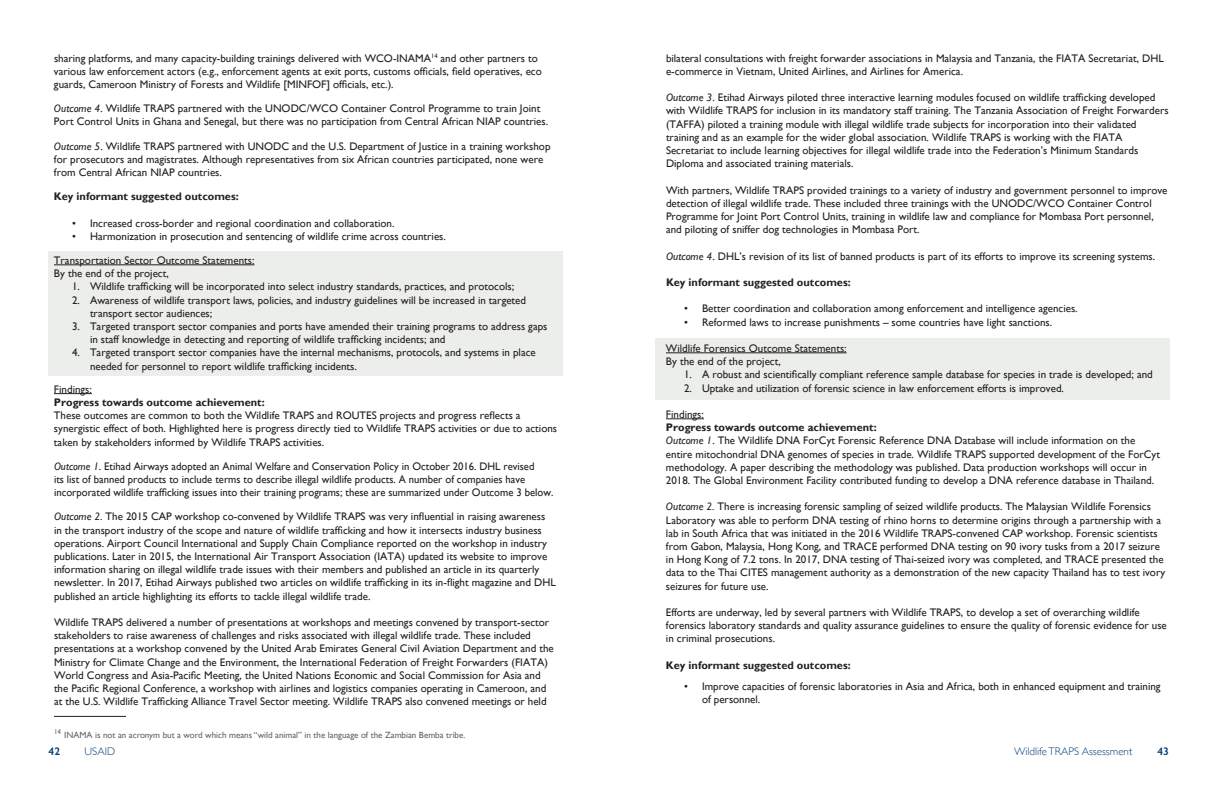
<style>
.page{position:relative;width:1224px;height:792px;background:#fff}
.page>*{position:absolute;margin:0;border:0;box-sizing:border-box;transform-origin:0 0}
.t1{font:11px/13.2px "Gill Sans";color:#231f20}
.t2{font:700 11px "Gill Sans";color:#231f20}
.t3{font:300 11px "Gill Sans";color:#09417a}
.t4{font:600 11px "Gill Sans";color:#09417a}
.t5{font:9px "Gill Sans";color:#676362}
.s1{font-style:italic}
.s2{font-style:inherit}
</style>
<div class="page">
<div style="left:656px;top:338px;width:514px;height:62px;background:#ebeeea"></div>
<div style="left:49px;top:251px;width:514px;height:125px;background:#ebeeea"></div>
<hr style="left:666px;top:353px;width:181px;height:1px;background:#231f20">
<hr style="left:666px;top:419px;width:38px;height:1px;background:#231f20">
<hr style="left:54px;top:265px;width:200px;height:1px;background:#231f20">
<hr style="left:54px;top:393px;width:38px;height:1px;background:#231f20">
<hr style="left:54px;top:716px;width:72px;height:1px;background:#231f20">
<p class="t1" style="left:54px;top:51px;width:489px">sharing platforms, and many capacity-building trainings delivered with WCO-INAMA<sup>14</sup> and other partners to various law enforcement actors (e.g., enforcement agents at exit ports, customs officials, field operatives, eco guards, Cameroon Ministry of Forests and Wildlife [MINFOF] officials, etc.).</p>
<p class="t1" style="left:54px;top:102px;width:496px"><span class="s1">Outcome 4</span>. Wildlife TRAPS partnered with the UNODC/WCO Container Control Programme to train Joint<br>Port Control Units in Ghana and Senegal, but there was no participation from Central African NIAP countries.</p>
<p class="t1" style="left:54px;top:139px;width:498px"><span class="s1">Outcome 5</span>. Wildlife TRAPS partnered with UNODC and the U.S. Department of Justice in a training workshop for prosecutors and magistrates. Although representatives from six African countries participated, none were from Central African NIAP countries.</p>
<h6 class="t2" style="left:54px;top:190px;width:186px">Key informant suggested outcomes:</h6>
<p class="t1" style="left:72px;top:216px;width:324px">• Increased cross-border and regional coordination and collaboration.</p>
<p class="t1" style="left:72px;top:229px;width:375px">• Harmonization in prosecution and sentencing of wildlife crime across countries.</p>
<h5 class="t1" style="left:54px;top:254px;width:202px">Transportation Sector Outcome Statements:</h5>
<p class="t1" style="left:54px;top:267px;width:116px">By the end of the project,</p>
<p class="t1" style="left:72px;top:280px;width:444px"><span class="s2">1.</span> Wildlife trafficking will be incorporated into select industry standards, practices, and protocols;</p>
<p class="t1" style="left:90px;top:293px;width:438px;text-indent:-18px"><span class="s2">2.</span> Awareness of wildlife transport laws, policies, and industry guidelines will be increased in targeted transport sector audiences;</p>
<p class="t1" style="left:90px;top:320px;width:459px;text-indent:-18px"><span class="s2">3.</span> Targeted transport sector companies and ports have amended their training programs to address gaps in staff knowledge in detecting and reporting of wildlife trafficking incidents; and</p>
<p class="t1" style="left:90px;top:346px;width:447px;text-indent:-18px"><span class="s2">4.</span> Targeted transport sector companies have the internal mechanisms, protocols, and systems in place needed for personnel to report wildlife trafficking incidents.</p>
<h5 class="t1" style="left:54px;top:382px;width:39px">Findings:</h5>
<h6 class="t2" style="left:54px;top:396px;width:212px">Progress towards outcome achievement:</h6>
<p class="t1" style="left:54px;top:409px;width:505px">These outcomes are common to both the Wildlife TRAPS and ROUTES projects and progress reflects a synergistic effect of both. Highlighted here is progress directly tied to Wildlife TRAPS activities or due to actions taken by stakeholders informed by Wildlife TRAPS activities.</p>
<p class="t1" style="left:54px;top:459px;width:501px"><span class="s1">Outcome 1</span>. Etihad Airways adopted an Animal Welfare and Conservation Policy in October 2016. DHL revised<br>its list of banned products to include terms to describe illegal wildlife products. A number of companies have incorporated wildlife trafficking issues into their training programs; these are summarized under Outcome 3 below.</p>
<p class="t1" style="left:54px;top:510px;width:503px"><span class="s1">Outcome 2.</span> The 2015 CAP workshop co-convened by Wildlife TRAPS was very influential in raising awareness in the transport industry of the scope and nature of wildlife trafficking and how it intersects industry business operations. Airport Council International and Supply Chain Compliance reported on the workshop in industry publications. Later in 2015, the International Air Transport Association (IATA) updated its website to improve information sharing on illegal wildlife trade issues with their members and published an article in its quarterly newsletter. In 2017, Etihad Airways published two articles on wildlife trafficking in its in-flight magazine and DHL published an article highlighting its efforts to tackle illegal wildlife trade.</p>
<p class="t1" style="left:54px;top:616px;width:501px">Wildlife TRAPS delivered a number of presentations at workshops and meetings convened by transport-sector stakeholders to raise awareness of challenges and risks associated with illegal wildlife trade. These included presentations at a workshop convened by the United Arab Emirates General Civil Aviation Department and the Ministry for Climate Change and the Environment, the International Federation of Freight Forwarders (FIATA)<br>World Congress and Asia-Pacific Meeting, the United Nations Economic and Social Commission for Asia and the Pacific Regional Conference, a workshop with airlines and logistics companies operating in Cameroon, and at the U.S. Wildlife Trafficking Alliance Travel Sector meeting. Wildlife TRAPS also convened meetings or held</p>
<p class="t5" style="left:54px;top:730px;width:413px"><sup>14</sup> INAMA is not an acronym but a word which means “wild animal” in the language of the Zambian Bemba tribe.</p>
<p class="t1" style="left:666px;top:51px;width:499px">bilateral consultations with freight forwarder associations in Malaysia and Tanzania, the FIATA Secretariat, DHL e-commerce in Vietnam, United Airlines, and Airlines for America.</p>
<p class="t1" style="left:666px;top:91px;width:504px"><span class="s1">Outcome 3</span>. Etihad Airways piloted three interactive learning modules focused on wildlife trafficking developed with Wildlife TRAPS for inclusion in its mandatory staff training. The Tanzania Association of Freight Forwarders (TAFFA) piloted a training module with illegal wildlife trade subjects for incorporation into their validated training and as an example for the wider global association. Wildlife TRAPS is working with the FIATA Secretariat to include learning objectives for illegal wildlife trade into the Federation’s Minimum Standards Diploma and associated training materials.</p>
<p class="t1" style="left:666px;top:183px;width:503px">With partners, Wildlife TRAPS provided trainings to a variety of industry and government personnel to improve detection of illegal wildlife trade. These included three trainings with the UNODC/WCO Container Control Programme for Joint Port Control Units, training in wildlife law and compliance for Mombasa Port personnel, and piloting of sniffer dog technologies in Mombasa Port.</p>
<p class="t1" style="left:666px;top:249px;width:491px"><span class="s1">Outcome 4</span>. DHL’s revision of its list of banned products is part of its efforts to improve its screening systems.</p>
<h6 class="t2" style="left:666px;top:276px;width:186px">Key informant suggested outcomes:</h6>
<p class="t1" style="left:684px;top:302px;width:395px">• Better coordination and collaboration among enforcement and intelligence agencies.</p>
<p class="t1" style="left:684px;top:315px;width:370px">• Reformed laws to increase punishments – some countries have light sanctions.</p>
<h5 class="t1" style="left:666px;top:342px;width:182px">Wildlife Forensics Outcome Statements:</h5>
<p class="t1" style="left:666px;top:355px;width:116px">By the end of the project,</p>
<p class="t1" style="left:684px;top:368px;width:470px">1. A robust and scientifically compliant reference sample database for species in trade is developed; and</p>
<p class="t1" style="left:684px;top:381px;width:382px">2. Uptake and utilization of forensic science in law enforcement efforts is improved.</p>
<h5 class="t1" style="left:666px;top:408px;width:39px">Findings:</h5>
<h6 class="t2" style="left:666px;top:421px;width:212px">Progress towards outcome achievement:</h6>
<p class="t1" style="left:666px;top:434px;width:496px"><span class="s1">Outcome 1</span>. The Wildlife DNA ForCyt Forensic Reference DNA Database will include information on the entire mitochondrial DNA genomes of species in trade. Wildlife TRAPS supported development of the ForCyt methodology. A paper describing the methodology was published. Data production workshops will occur in 2018. The Global Environment Facility contributed funding to develop a DNA reference database in Thailand.</p>
<p class="t1" style="left:666px;top:500px;width:501px"><span class="s1">Outcome 2.</span> There is increasing forensic sampling of seized wildlife products. The Malaysian Wildlife Forensics Laboratory was able to perform DNA testing of rhino horns to determine origins through a partnership with a lab in South Africa that was initiated in the 2016 Wildlife TRAPS-convened CAP workshop. Forensic scientists from Gabon, Malaysia, Hong Kong, and TRACE performed DNA testing on 90 ivory tusks from a 2017 seizure in Hong Kong of 7.2 tons. In 2017, DNA testing of Thai-seized ivory was completed, and TRACE presented the data to the Thai CITES management authority as a demonstration of the new capacity Thailand has to test ivory seizures for future use.</p>
<p class="t1" style="left:666px;top:606px;width:502px">Efforts are underway, led by several partners with Wildlife TRAPS, to develop a set of overarching wildlife forensics laboratory standards and quality assurance guidelines to ensure the quality of forensic evidence for use in criminal prosecutions.</p>
<h6 class="t2" style="left:666px;top:658px;width:186px">Key informant suggested outcomes:</h6>
<p class="t1" style="left:702px;top:680px;width:460px;text-indent:-18px">• Improve capacities of forensic laboratories in Asia and Africa, both in enhanced equipment and training of personnel.</p>
<p class="t4" style="left:49px;top:745px;width:13px">42</p>
<p class="t3" style="left:85px;top:743px;width:32px">USAID</p>
<p class="t3" style="left:1014px;top:743px;width:120px">Wildlife TRAPS Assessment</p>
<p class="t4" style="left:1157px;top:745px;width:13px">43</p>
</div>
